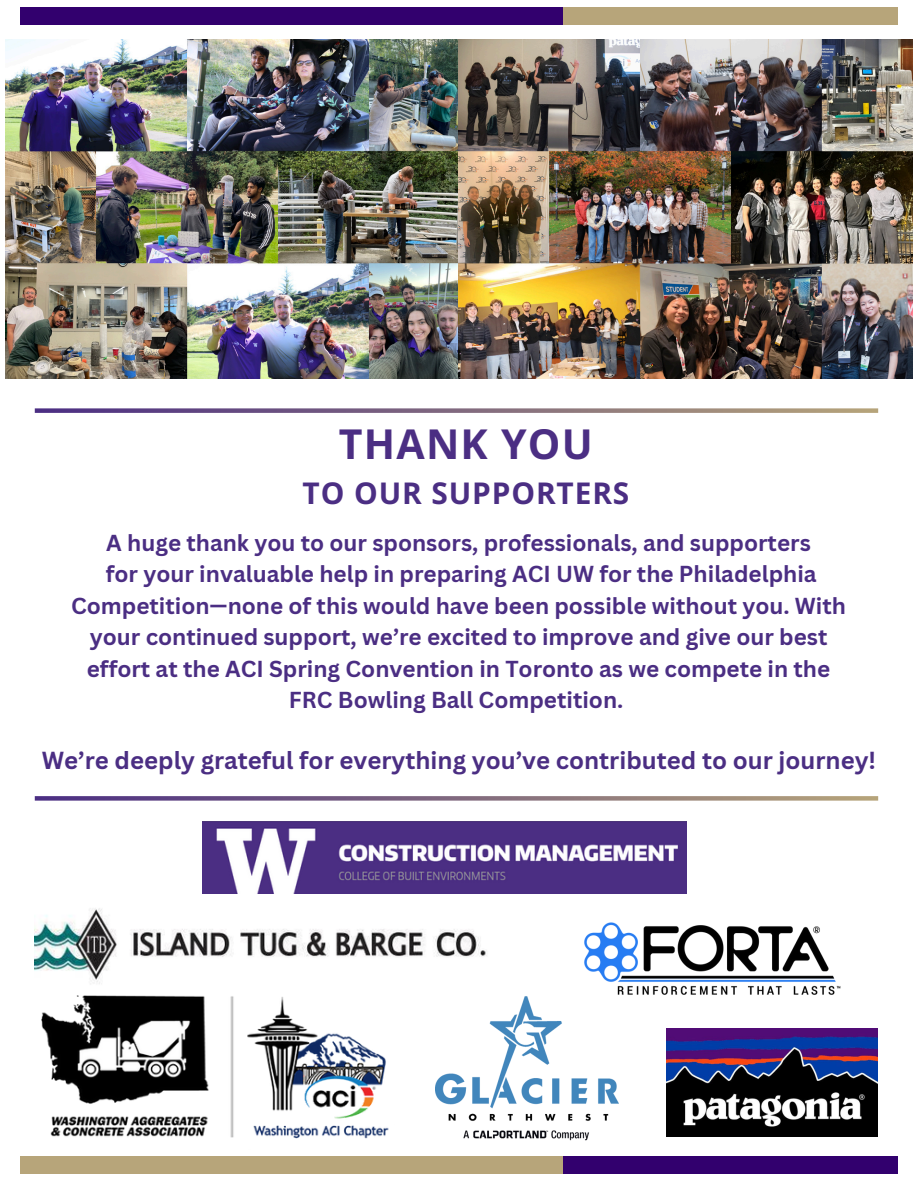
<style>
.page{position:relative;width:918px;height:1188px;background:#fff}
.page>*{position:absolute;margin:0;border:0;box-sizing:border-box;transform-origin:0 0}
.t1{font:700 41.1px "Open Sans";letter-spacing:.03em;color:#4b2e83}
.t2{font:700 29.85px "Open Sans";letter-spacing:.03em;color:#4b2e83}
.t3{font:700 24px "Canva Sans";color:#4b2e83}
.t4{font:700 22.5px/31.5px "Canva Sans";color:#4b2e83;text-align:center}
</style>
<div class="page">
<img style="left:6px;top:39px;width:906px;height:340px">
<div style="left:21px;top:7px;width:542px;height:17px;background:#32006e"></div>
<div style="left:563px;top:7px;width:334px;height:17px;background:#b7a57a"></div>
<svg style="left:35px;top:408px;width:843px;height:5px;background:#8d778b"></svg>
<img style="left:435px;top:996px;width:184px;height:145px">
<img style="left:582px;top:922px;width:259px;height:95px">
<img style="left:42px;top:996px;width:347px;height:143px">
<img style="left:203px;top:822px;width:484px;height:72px">
<img style="left:35px;top:908px;width:452px;height:76px">
<img style="left:666px;top:1029px;width:212px;height:108px">
<svg style="left:35px;top:796px;width:843px;height:5px;background:#8d778b"></svg>
<div style="left:21px;top:1156px;width:542px;height:17px;background:#b7a57a"></div>
<div style="left:563px;top:1156px;width:334px;height:17px;background:#32006e"></div>
<p class="t1" style="left:339px;top:416px;width:256px">THANK YOU</p>
<p class="t2" style="left:303px;top:473px;width:328px">TO OUR SUPPORTERS</p>
<h1 class="t4" style="left:106px;top:526px;width:706px">A huge thank you to our sponsors, professionals, and supporters</h1>
<p class="t4" style="left:71px;top:558px;width:776px">for your invaluable help in preparing ACI UW for the Philadelphia Competition—none of this would have been possible without you. With your continued support, we’re excited to improve and give our best effort at the ACI Spring Convention in Toronto as we compete in the FRC Bowling Ball Competition.</p>
<p class="t3" style="left:42px;top:744px;width:836px">We’re deeply grateful for everything you’ve contributed to our journey!</p>
</div>
